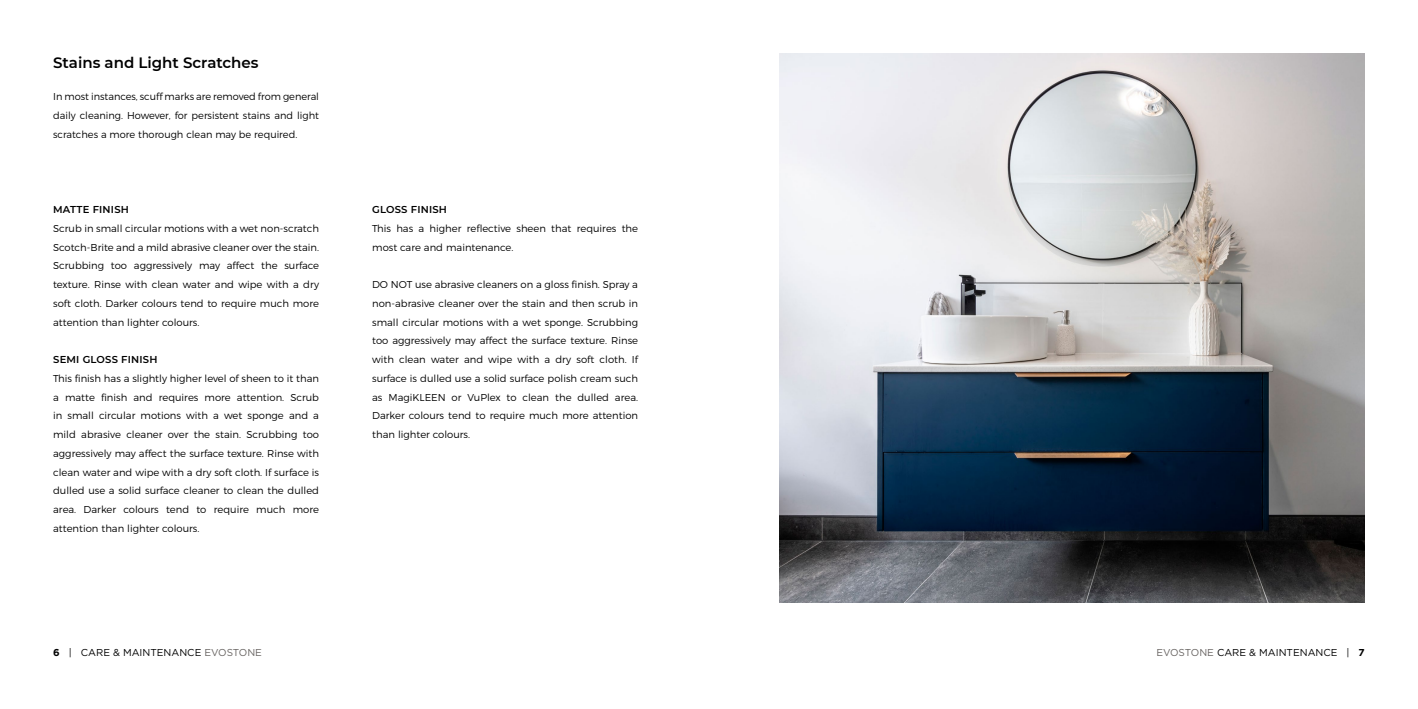
<style>
.page{position:relative;width:1418px;height:709px;background:#fff}
.page>*{position:absolute;margin:0;border:0;box-sizing:border-box;transform-origin:0 0}
.t1{font:600 15px "Montserrat";color:#000}
.t2{font:300 10px/18.8px "Montserrat";color:#000;text-align:justify}
.t3{font:10px "Gotham HTF";color:#000}
.t4{font:600 10px "Montserrat";letter-spacing:.02em;color:#000}
.s1{font-weight:700}
.s2{color:#686462}
</style>
<div class="page">
<img style="left:780px;top:53px;width:584px;height:549px">
<h1 class="t1" style="left:53px;top:52px;width:207px">Stains and Light Scratches</h1>
<p class="t2" style="left:53px;top:87px;width:267px">In most instances, scuff marks are removed from general daily cleaning. However, for persistent stains and light scratches a more thorough clean may be required.</p>
<p class="t4" style="left:53px;top:202px;width:77px">MATTE FINISH</p>
<p class="t2" style="left:53px;top:218px;width:267px">Scrub in small circular motions with a wet non-scratch Scotch-Brite and a mild abrasive cleaner over the stain.<br>Scrubbing too aggressively may affect the surface texture. Rinse with clean water and wipe with a dry soft cloth. Darker colours tend to require much more attention than lighter colours.</p>
<p class="t4" style="left:53px;top:352px;width:106px">SEMI GLOSS FINISH</p>
<p class="t2" style="left:53px;top:368px;width:267px">This finish has a slightly higher level of sheen to it than a matte finish and requires more attention. Scrub in small circular motions with a wet sponge and a mild abrasive cleaner over the stain. Scrubbing too aggressively may affect the surface texture. Rinse with clean water and wipe with a dry soft cloth. If surface is dulled use a solid surface cleaner to clean the dulled area. Darker colours tend to require much more attention than lighter colours.</p>
<p class="t4" style="left:372px;top:202px;width:76px">GLOSS FINISH</p>
<p class="t2" style="left:372px;top:218px;width:267px">This has a higher reflective sheen that requires the most care and maintenance.</p>
<p class="t2" style="left:372px;top:274px;width:267px">DO NOT use abrasive cleaners on a gloss finish. Spray a non-abrasive cleaner over the stain and then scrub in small circular motions with a wet sponge. Scrubbing too aggressively may affect the surface texture. Rinse with clean water and wipe with a dry soft cloth. If surface is dulled use a solid surface polish cream such as MagiKLEEN or VuPlex to clean the dulled area.<br>Darker colours tend to require much more attention than lighter colours.</p>
<p class="t3" style="left:53px;top:646px;width:210px"><span class="s1">6</span> | CARE &amp; MAINTENANCE <span class="s2">EVOSTONE</span></p>
<p class="t3" style="left:1156px;top:646px;width:210px"><span class="s2">EVOSTONE</span> CARE &amp; MAINTENANCE | <span class="s1">7</span></p>
</div>
